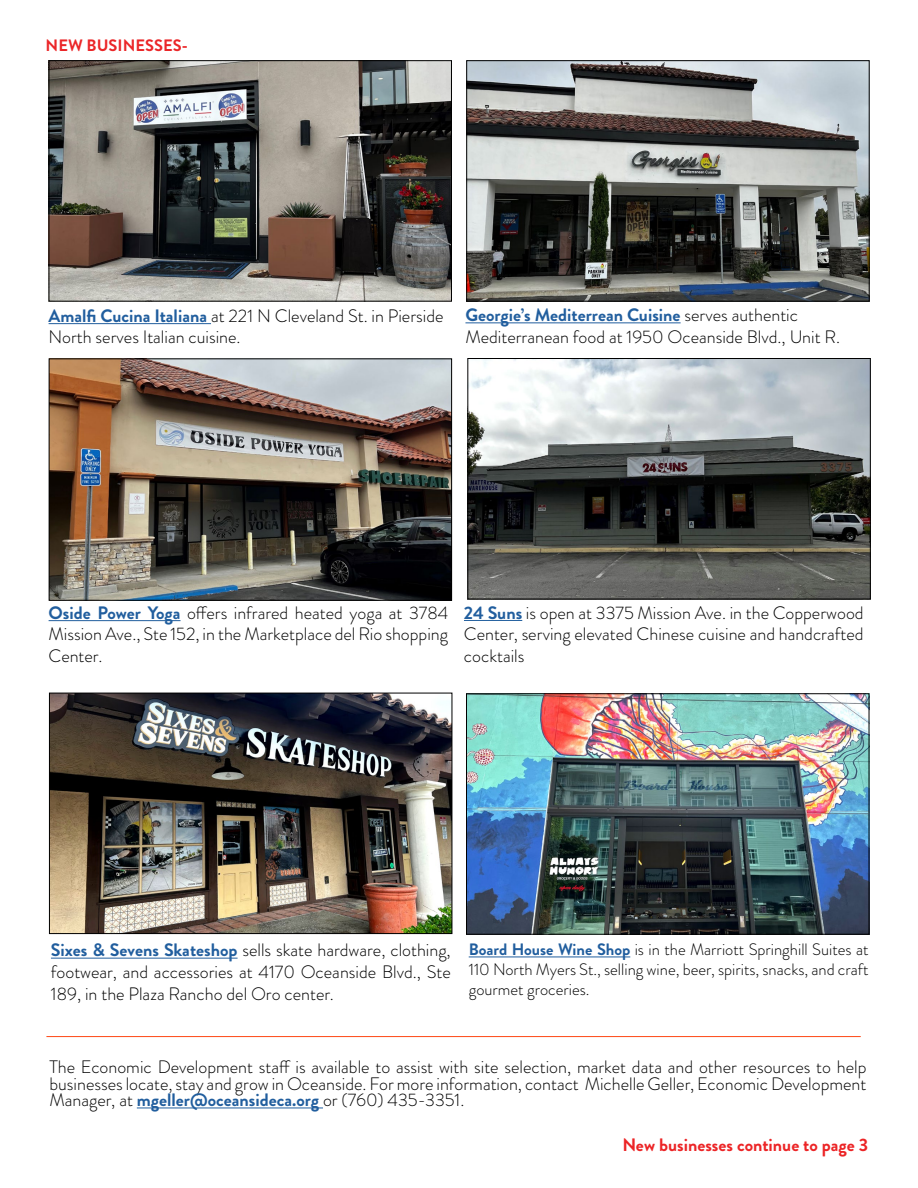
<style>
.page{position:relative;width:918px;height:1188px;background:#fff}
.page>*{position:absolute;margin:0;border:0;box-sizing:border-box;transform-origin:0 0}
.t1{font:300 18px/21.6px "Brandon Grotesque";color:#000;text-align:justify}
.t2{font:700 18px "Brandon Grotesque";color:#ec2426}
.t3{font:300 16.5px/19.8px "Brandon Grotesque";color:#000;text-align:justify}
.t4{font:700 16.5px "Brandon Grotesque";color:#eb2628}
.s1{font-weight:700;color:#215e9e}
</style>
<div class="page">
<hr style="left:137px;top:1108px;width:186px;height:1px;background:#215e9e">
<hr style="left:46px;top:1036px;width:815px;height:1px;background:#fe4815">
<hr style="left:49px;top:620px;width:132px;height:1px;background:#215e9e">
<hr style="left:51px;top:958px;width:187px;height:1px;background:#215e9e">
<hr style="left:469px;top:957px;width:161px;height:1px;background:#215e9e">
<hr style="left:465px;top:322px;width:216px;height:1px;background:#215e9e">
<hr style="left:49px;top:323px;width:162px;height:1px;background:#215e9e">
<img style="left:51px;top:62px;width:399px;height:237px">
<div style="left:49px;top:60px;width:403px;height:241px;border:1px solid #000"></div>
<img style="left:468px;top:62px;width:399px;height:237px">
<div style="left:466px;top:60px;width:403px;height:241px;border:1px solid #000"></div>
<img style="left:51px;top:361px;width:399px;height:237px">
<div style="left:49px;top:359px;width:403px;height:241px;border:1px solid #000"></div>
<img style="left:51px;top:695px;width:399px;height:237px">
<div style="left:49px;top:693px;width:403px;height:241px;border:1px solid #000"></div>
<img style="left:468px;top:696px;width:399px;height:236px">
<div style="left:466px;top:694px;width:403px;height:240px;border:1px solid #000"></div>
<img style="left:470px;top:360px;width:399px;height:237px">
<div style="left:468px;top:358px;width:403px;height:241px;border:1px solid #000"></div>
<hr style="left:464px;top:620px;width:58px;height:1px;background:#215e9e">
<p class="t4" style="left:46px;top:33px;width:144px">NEW BUSINESSES-</p>
<p class="t1" style="left:49px;top:305px;width:396px"><span class="s1">Amalfi Cucina Italiana</span> at 221 N Cleveland St. in Pierside<br>North serves Italian cuisine.</p>
<p class="t1" style="left:465px;top:304px;width:376px"><span class="s1">Georgie’s Mediterrean Cuisine</span> serves authentic<br>Mediterranean food at 1950 Oceanside Blvd., Unit R.</p>
<p class="t1" style="left:49px;top:602px;width:401px"><span class="s1">Oside Power Yoga</span> offers infrared heated yoga at 3784<br>Mission Ave., Ste 152, in the Marketplace del Rio shopping Center.</p>
<p class="t1" style="left:464px;top:602px;width:401px"><span class="s1">24 Suns</span> is open at 3375 Mission Ave. in the Copperwood Center, serving elevated Chinese cuisine and handcrafted cocktails</p>
<p class="t1" style="left:51px;top:939px;width:401px"><span class="s1">Sixes &amp; Sevens Skateshop</span> sells skate hardware, clothing, footwear, and accessories at 4170 Oceanside Blvd., Ste 189, in the Plaza Rancho del Oro center.</p>
<p class="t3" style="left:469px;top:940px;width:401px"><span class="s1">Board House Wine Shop</span> is in the Marriott Springhill Suites at 110 North Myers St., selling wine, beer, spirits, snacks, and craft gourmet groceries.</p>
<p class="t1" style="left:49px;top:1059px;width:819px;line-height:16.5px">The Economic Development staff is available to assist with site selection, market data and other resources to help businesses locate, stay and grow in Oceanside. For more information, contact Michelle Geller, Economic Development Manager, at <span class="s1">mgeller@oceansideca.org</span> or (760) 435-3351.</p>
<p class="t2" style="left:622px;top:1132px;width:247px">New businesses continue to page 3</p>
</div>
